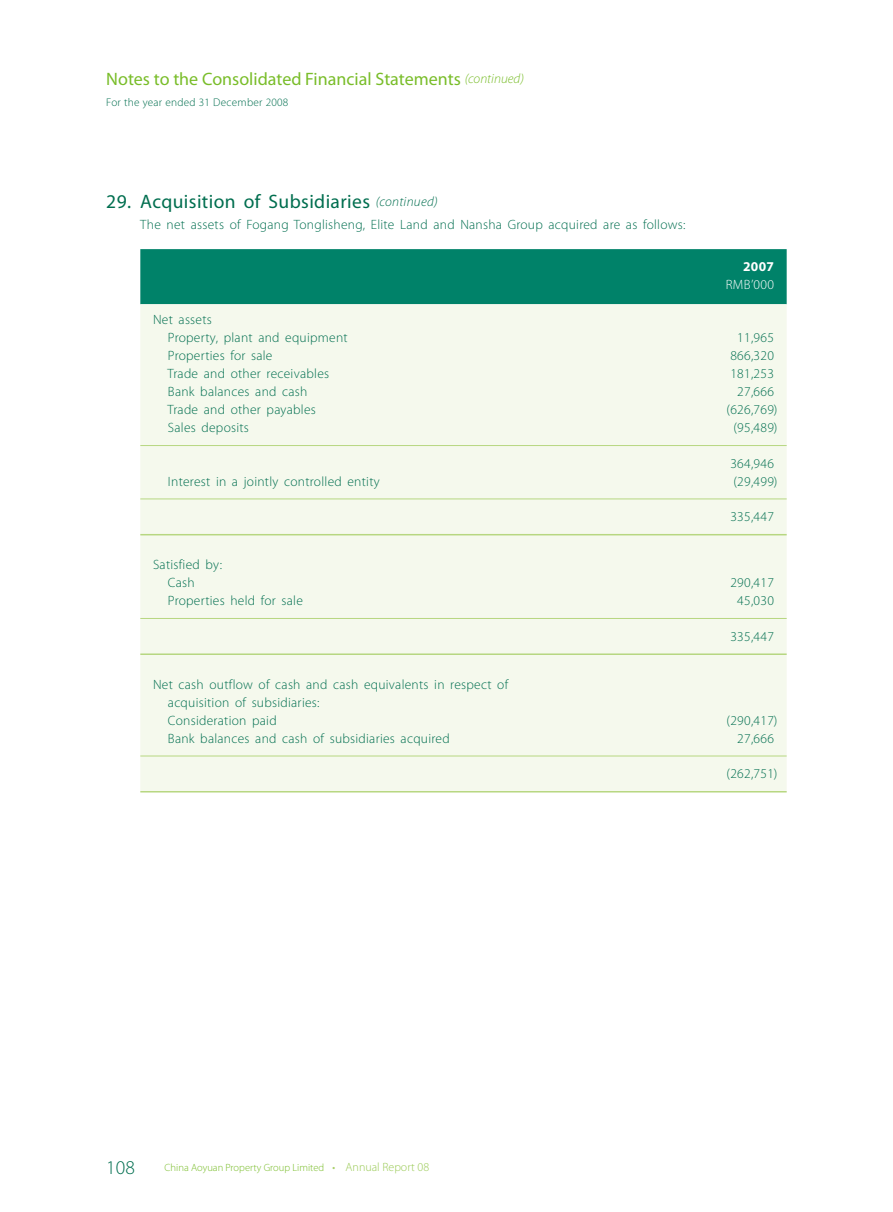
<style>
.page{position:relative;width:893px;height:1212px;background:#fff}
.page>*{position:absolute;margin:0;border:0;box-sizing:border-box;transform-origin:0 0}
.t1{font:19.5px "Myriad Pro";letter-spacing:.02em;color:#006e4f}
.t2{font:300 19.5px "Myriad Pro";color:#006e4f}
.t3{font:18px "Myriad Pro";color:#79bd29}
.t4{font:300 13.5px/18px "Myriad Pro";letter-spacing:.02em;color:#006e4f}
.t5{font:300 13.5px "Myriad Pro";letter-spacing:.02em;color:#fff}
.t6{font:700 13.5px "Myriad Pro";color:#fff}
.t7{font:300 11.25px "Myriad Pro";letter-spacing:.02em;color:#006e4f}
.t8{font:300 10.5px "Myriad Pro";color:#79bd29}
.s1{font-weight:300;font-style:italic;font-size:13.5px}
.s2{font-size:12px;color:#9aca55}
</style>
<div class="page">
<div style="left:140px;top:249px;width:647px;height:55px;background:#008269"></div>
<div style="left:140px;top:304px;width:647px;height:487px;background:#f5f9ed"></div>
<hr style="left:140px;top:445px;width:647px;height:1px;background:#b7d781">
<hr style="left:140px;top:498px;width:647px;height:1px;background:#b7d781">
<hr style="left:140px;top:534px;width:647px;height:1px;background:#b7d781">
<hr style="left:140px;top:618px;width:647px;height:1px;background:#b7d781">
<hr style="left:140px;top:653px;width:647px;height:2px;background:#b7d781">
<hr style="left:140px;top:756px;width:647px;height:1px;background:#b7d781">
<hr style="left:140px;top:791px;width:647px;height:1px;background:#b7d781">
<h2 class="t3" style="left:106px;top:72px;width:419px">Notes to the Consolidated Financial Statements <span class="s1">(continued)</span></h2>
<p class="t7" style="left:106px;top:98px;width:184px">For the year ended 31 December 2008</p>
<h1 class="t1" style="left:106px;top:194px;width:333px">29. Acquisition of Subsidiaries <span class="s1">(continued)</span></h1>
<p class="t4" style="left:140px;top:216px;width:547px">The net assets of Fogang Tonglisheng, Elite Land and Nansha Group acquired are as follows:</p>
<p class="t4" style="left:168px;top:312px;width:181px;text-indent:-15px">Net assets<br>Property, plant and equipment</p>
<p class="t6" style="left:743px;top:262px;width:32px">2007</p>
<p class="t5" style="left:726px;top:280px;width:50px">RMB’000</p>
<p class="t4" style="left:737px;top:330px;width:38px">11,965</p>
<p class="t4" style="left:168px;top:348px;width:106px">Properties for sale</p>
<p class="t4" style="left:730px;top:348px;width:45px">866,320</p>
<p class="t4" style="left:167px;top:366px;width:163px">Trade and other receivables</p>
<p class="t4" style="left:730px;top:366px;width:45px">181,253</p>
<p class="t4" style="left:168px;top:384px;width:141px">Bank balances and cash</p>
<p class="t4" style="left:737px;top:384px;width:38px">27,666</p>
<p class="t4" style="left:167px;top:402px;width:150px">Trade and other payables</p>
<p class="t4" style="left:727px;top:402px;width:52px">(626,769)</p>
<p class="t4" style="left:168px;top:420px;width:83px">Sales deposits</p>
<p class="t4" style="left:733px;top:420px;width:46px">(95,489)</p>
<p class="t4" style="left:730px;top:455px;width:45px">364,946</p>
<p class="t4" style="left:168px;top:473px;width:213px">Interest in a jointly controlled entity</p>
<p class="t4" style="left:733px;top:473px;width:46px">(29,499)</p>
<p class="t4" style="left:730px;top:508px;width:45px">335,447</p>
<p class="t4" style="left:168px;top:557px;width:56px;text-indent:-15px">Satisfied by:<br>Cash</p>
<p class="t4" style="left:730px;top:575px;width:45px">290,417</p>
<p class="t4" style="left:168px;top:593px;width:137px">Properties held for sale</p>
<p class="t4" style="left:737px;top:593px;width:38px">45,030</p>
<p class="t4" style="left:730px;top:628px;width:45px">335,447</p>
<p class="t4" style="left:168px;top:676px;width:342px;text-indent:-15px">Net cash outflow of cash and cash equivalents in respect of acquisition of subsidiaries:<br>Consideration paid</p>
<p class="t4" style="left:727px;top:712px;width:52px">(290,417)</p>
<p class="t4" style="left:168px;top:730px;width:283px">Bank balances and cash of subsidiaries acquired</p>
<p class="t4" style="left:737px;top:730px;width:38px">27,666</p>
<p class="t4" style="left:727px;top:765px;width:52px">(262,751)</p>
<h1 class="t2" style="left:106px;top:1160px;width:30px">108</h1>
<p class="t8" style="left:165px;top:1163px;width:266px">China Aoyuan Property Group Limited <sup>.</sup> <span class="s2">Annual Report 08</span></p>
</div>
